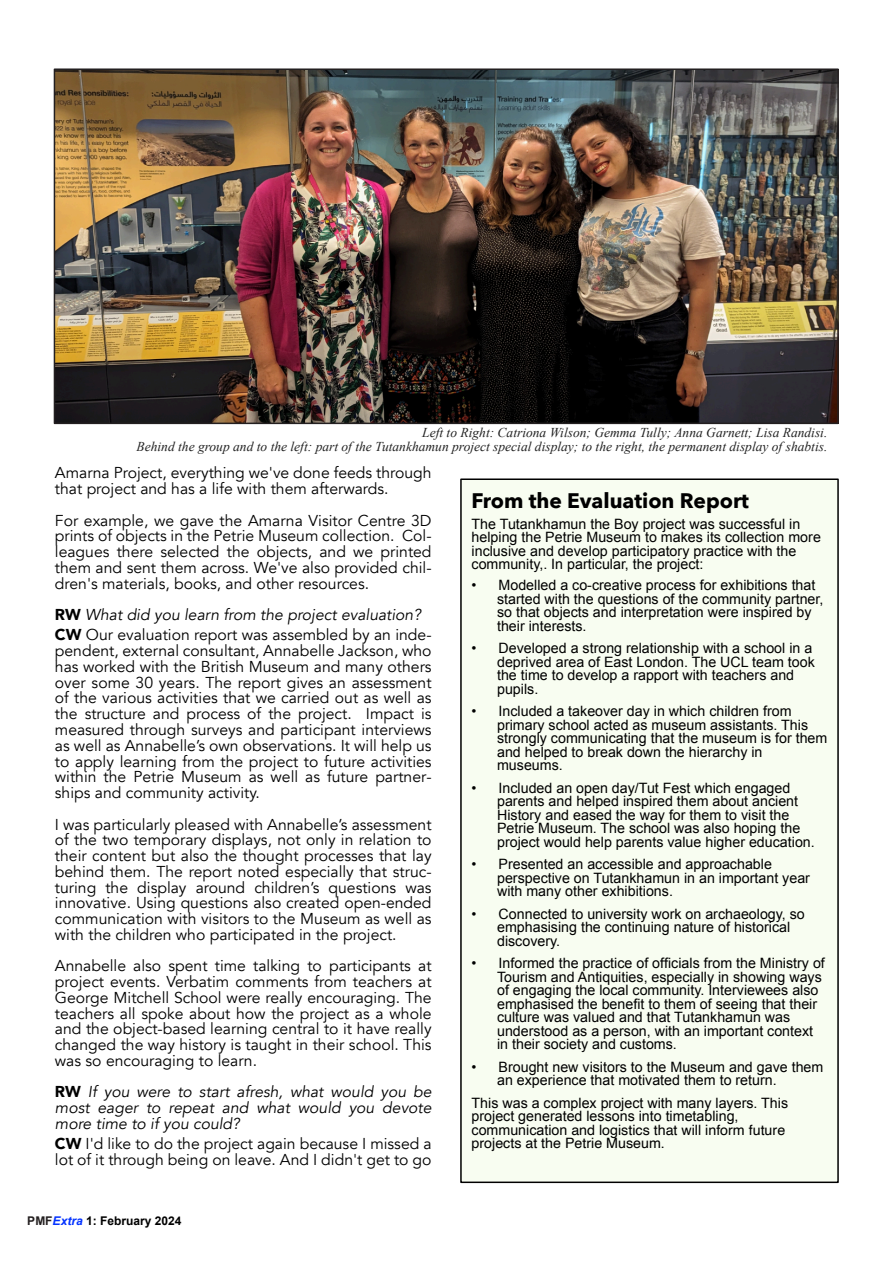
<style>
.page{position:relative;width:893px;height:1263px;background:#fff}
.page>*{position:absolute;margin:0;border:0;box-sizing:border-box;transform-origin:0 0}
.t1{font:700 21px "Avenir Next";color:#000}
.t2{font:15.75px "Avenir";color:#000}
.t3{font:italic 15.75px "Avenir";color:#000}
.t4{font:14.25px "Arial";color:#000}
.t5{font:14.25px "Helvetica";color:#000}
.t6{font:italic 13.5px "Times New Roman";color:#232323}
.t7{font:700 12px "Arial";color:#000}
.s1{font-weight:900;font-style:normal}
.s2{font-weight:900}
.s3{color:#231f20}
.s4{font-style:italic;color:#0433ff}
.s5{font-family:"Arial"}
</style>
<div class="page">
<div style="left:460px;top:478px;width:379px;height:705px;background:#f8fdf1;border:2px solid #000"></div>
<img style="left:57px;top:71px;width:779px;height:350px">
<div style="left:54px;top:68px;width:785px;height:356px;border:2px solid #231f20"></div>
<p class="t6" style="left:422px;top:428px;width:407px">Left to Right: Catriona Wilson; Gemma Tully; Anna Garnett; Lisa Randisi.</p>
<p class="t6" style="left:137px;top:442px;width:692px">Behind the group and to the left: part of the Tutankhamun project special display; to the right, the permanent display of shabtis.</p>
<p class="t2" style="left:55px;top:463px;width:378px">Amarna Project, everything we've done feeds through</p>
<p class="t2" style="left:55px;top:478px;width:335px">that project and has a life with them afterwards.</p>
<p class="t2" style="left:55px;top:510px;width:378px">For example, we gave the Amarna Visitor Centre 3D</p>
<p class="t2" style="left:55px;top:526px;width:378px">prints of objects in the Petrie Museum collection. Col-</p>
<p class="t2" style="left:55px;top:541px;width:378px">leagues there selected the objects, and we printed</p>
<p class="t2" style="left:55px;top:557px;width:378px">them and sent them across. We've also provided chil-</p>
<p class="t2" style="left:55px;top:573px;width:316px">dren's materials, books, and other resources.</p>
<p class="t3" style="left:55px;top:604px;width:368px"><span class="s1">RW</span> What did you learn from the project evaluation?</p>
<p class="t2" style="left:55px;top:625px;width:378px"><span class="s2">CW</span> Our evaluation report was assembled by an inde-</p>
<p class="t2" style="left:55px;top:640px;width:378px">pendent, external consultant, Annabelle Jackson, who</p>
<p class="t2" style="left:55px;top:656px;width:378px">has worked with the British Museum and many others</p>
<p class="t2" style="left:55px;top:672px;width:378px">over some 30 years. The report gives an assessment</p>
<p class="t2" style="left:55px;top:688px;width:378px">of the various activities that we carried out as well as</p>
<p class="t2" style="left:55px;top:703px;width:378px">the structure and process of the project. Impact is</p>
<p class="t2" style="left:55px;top:719px;width:378px">measured through surveys and participant interviews</p>
<p class="t2" style="left:55px;top:735px;width:378px">as well as Annabelle’s own observations. It will help us</p>
<p class="t2" style="left:55px;top:751px;width:378px">to apply learning from the project to future activities</p>
<p class="t2" style="left:55px;top:766px;width:378px">within the Petrie Museum as well as future partner-</p>
<p class="t2" style="left:55px;top:782px;width:207px">ships and community activity.</p>
<p class="t2" style="left:55px;top:814px;width:378px">I was particularly pleased with Annabelle’s assessment</p>
<p class="t2" style="left:55px;top:829px;width:378px">of the two temporary displays, not only in relation to</p>
<p class="t2" style="left:55px;top:845px;width:378px">their content but also the thought processes that lay</p>
<p class="t2" style="left:55px;top:861px;width:378px">behind them. The report noted especially that struc-</p>
<p class="t2" style="left:55px;top:877px;width:378px">turing the display around children’s questions was</p>
<p class="t2" style="left:55px;top:892px;width:378px">innovative. Using questions also created open-ended</p>
<p class="t2" style="left:55px;top:908px;width:378px">communication with visitors to the Museum as well as</p>
<p class="t2" style="left:55px;top:924px;width:343px">with the children who participated in the project.</p>
<p class="t2" style="left:55px;top:955px;width:378px">Annabelle also spent time talking to participants at</p>
<p class="t2" style="left:55px;top:971px;width:378px">project events. Verbatim comments from teachers at</p>
<p class="t2" style="left:55px;top:987px;width:378px">George Mitchell School were really encouraging. The</p>
<p class="t2" style="left:55px;top:1003px;width:378px">teachers all spoke about how the project as a whole</p>
<p class="t2" style="left:55px;top:1018px;width:378px">and the object-based learning central to it have really</p>
<p class="t2" style="left:55px;top:1034px;width:378px">changed the way history is taught in their school. This</p>
<p class="t2" style="left:55px;top:1050px;width:204px">was so encouraging to learn.</p>
<p class="t3" style="left:55px;top:1081px;width:378px"><span class="s1">RW</span> If you were to start afresh, what would you be</p>
<p class="t3" style="left:55px;top:1097px;width:378px">most eager to repeat and what would you devote</p>
<p class="t3" style="left:55px;top:1113px;width:186px">more time to if you could?</p>
<p class="t2" style="left:55px;top:1133px;width:378px"><span class="s2">CW</span> I'd like to do the project again because I missed a</p>
<p class="t2" style="left:55px;top:1149px;width:378px">lot of it through being on leave. And I didn't get to go</p>
<p class="t7" style="left:27px;top:1216px;width:156px"><span class="s3">PMF</span><span class="s4">Extra</span> 1: February 2024</p>
<p class="t1" style="left:472px;top:487px;width:279px">From the Evaluation Report</p>
<p class="t4" style="left:472px;top:518px;width:330px">The Tutankhamun the Boy project was successful in</p>
<p class="t4" style="left:472px;top:532px;width:351px">helping the Petrie Museum to makes its collection more</p>
<p class="t4" style="left:472px;top:545px;width:326px">inclusive and develop participatory practice with the</p>
<p class="t4" style="left:472px;top:559px;width:233px">community,. In particular, the project:</p>
<p class="t4" style="left:472px;top:580px;width:345px">• Modelled a co-creative process for exhibitions that</p>
<p class="t4" style="left:497px;top:593px;width:328px">started with the questions of the community partner,</p>
<p class="t4" style="left:497px;top:607px;width:316px">so that objects and interpretation were inspired by</p>
<p class="t4" style="left:497px;top:620px;width:91px">their interests.</p>
<p class="t4" style="left:472px;top:643px;width:342px">• Developed a strong relationship with a school in a</p>
<p class="t4" style="left:497px;top:656px;width:319px">deprived area of East London. The UCL team took</p>
<p class="t4" style="left:497px;top:670px;width:299px">the time to develop a rapport with teachers and</p>
<p class="t4" style="left:497px;top:683px;width:43px">pupils.</p>
<p class="t4" style="left:472px;top:706px;width:322px">• Included a takeover day in which children from</p>
<p class="t4" style="left:497px;top:719px;width:312px">primary school acted as museum assistants. This</p>
<p class="t4" style="left:497px;top:733px;width:332px">strongly communicating that the museum is for them</p>
<p class="t4" style="left:497px;top:746px;width:267px">and helped to break down the hierarchy in</p>
<p class="t4" style="left:497px;top:760px;width:67px">museums.</p>
<p class="t4" style="left:472px;top:782px;width:320px">• Included an open day/Tut Fest which engaged</p>
<p class="t4" style="left:497px;top:796px;width:303px">parents and helped inspired them about ancient</p>
<p class="t4" style="left:497px;top:809px;width:294px">History and eased the way for them to visit the</p>
<p class="t4" style="left:497px;top:823px;width:305px">Petrie Museum. The school was also hoping the</p>
<p class="t4" style="left:497px;top:836px;width:319px">project would help parents value higher education.</p>
<p class="t4" style="left:472px;top:859px;width:302px">• Presented an accessible and approachable</p>
<p class="t4" style="left:497px;top:872px;width:314px">perspective on Tutankhamun in an important year</p>
<p class="t4" style="left:497px;top:886px;width:177px">with many other exhibitions.</p>
<p class="t4" style="left:472px;top:908px;width:335px">• Connected to university work on archaeology, so</p>
<p class="t4" style="left:497px;top:922px;width:295px">emphasising the continuing nature of historical</p>
<p class="t4" style="left:497px;top:935px;width:65px">discovery.</p>
<p class="t4" style="left:472px;top:958px;width:355px">• Informed the practice of officials from the Ministry of</p>
<p class="t4" style="left:497px;top:971px;width:326px">Tourism and Antiquities, especially in showing ways</p>
<p class="t4" style="left:497px;top:985px;width:323px">of engaging the local community. Interviewees also</p>
<p class="t4" style="left:497px;top:998px;width:322px">emphasised the benefit to them of seeing that their</p>
<p class="t4" style="left:497px;top:1012px;width:295px">culture was valued and that Tutankhamun was</p>
<p class="t4" style="left:497px;top:1025px;width:318px">understood as a person, with an important context</p>
<p class="t4" style="left:497px;top:1039px;width:181px">in their society and customs.</p>
<p class="t4" style="left:472px;top:1061px;width:353px">• Brought new visitors to the Museum and gave them</p>
<p class="t4" style="left:497px;top:1075px;width:281px">an experience that motivated them to return.</p>
<p class="t4" style="left:472px;top:1097px;width:318px">This was a complex project with many layers. This</p>
<p class="t4" style="left:472px;top:1111px;width:268px">project generated lessons into timetabling,</p>
<p class="t5" style="left:472px;top:1124px;width:315px"><span class="s5">communication</span> and logistics that will inform future</p>
<p class="t5" style="left:472px;top:1138px;width:195px">projects at the Petrie Museum.</p>
</div>
